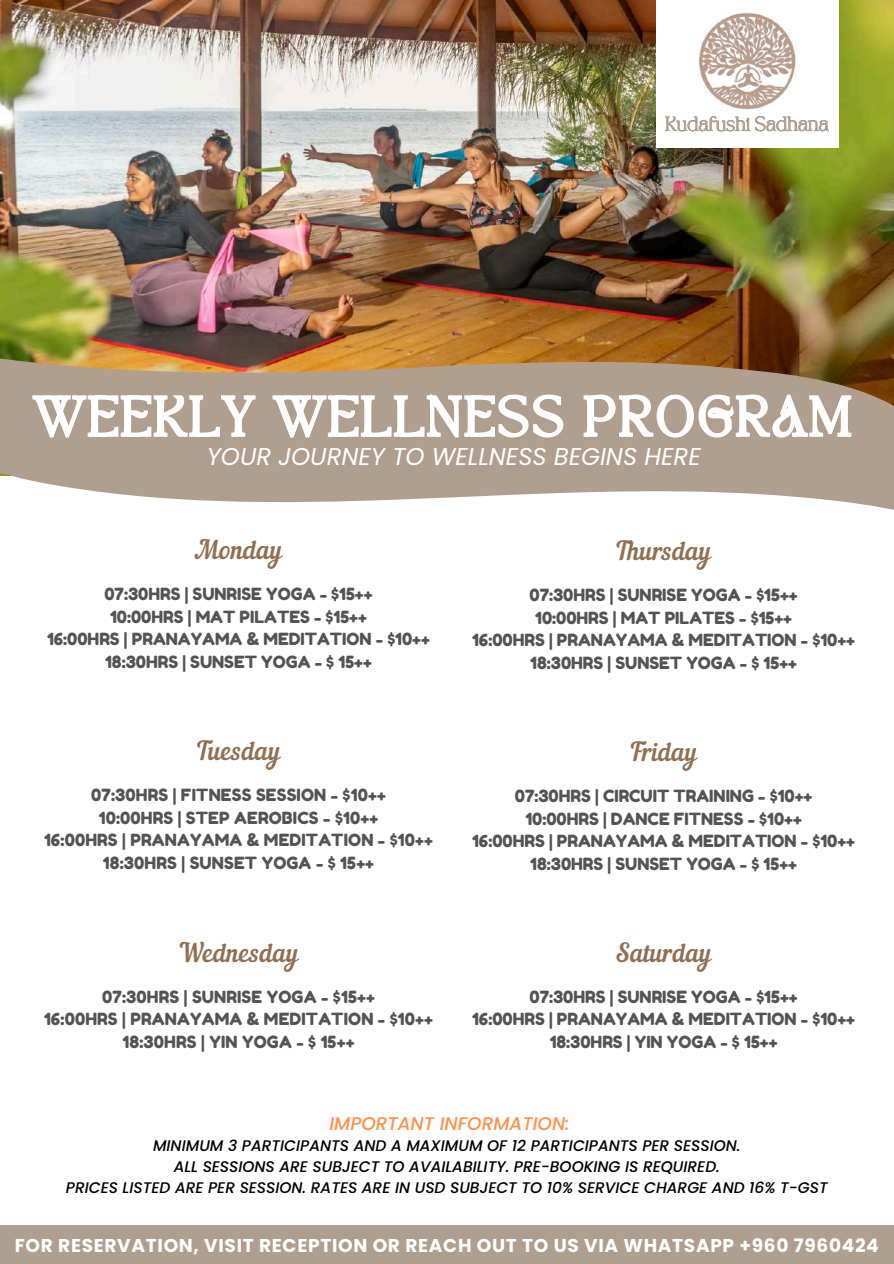
<style>
.page{position:relative;width:894px;height:1264px;background:#fff}
.page>*{position:absolute;margin:0;border:0;box-sizing:border-box;transform-origin:0 0}
.t1{font:25.8px "Nautilus Pompilius";color:#906f52}
.t2{font:italic 24.3px "Poppins";color:#fff}
.t3{font:700 18.6px "Poppins";letter-spacing:.035em;color:#fff}
.t4{font:italic 500 18.45px "Poppins";color:#ff914d}
.t5{font:16.8px/22.5px "Fredoka One";color:#545454;text-align:center}
.t6{font:italic 500 15.45px/20.7px "Poppins";color:#000;text-align:center}
</style>
<div class="page">
<img style="left:0;top:0;width:893px;height:148px">
<img style="left:0;top:148px;width:893px;height:362px">
<svg style="left:30px;top:377px;width:823px;height:65px"></svg>
<div style="left:0;top:1225px;width:893px;height:38px;background:#b09e8e"></div>
<div style="left:655px;top:0;width:183px;height:147px;background:#fff"></div>
<img style="left:698px;top:12px;width:98px;height:98px">
<svg style="left:665px;top:116px;width:164px;height:16px"></svg>
<h2 class="t2" style="left:207px;top:439px;width:495px">YOUR JOURNEY TO WELLNESS BEGINS HERE</h2>
<h1 class="t1" style="left:195px;top:539px;width:89px">Monday</h1>
<p class="t5" style="left:47px;top:582px;width:384px">07:30HRS | SUNRISE YOGA - $15++<br>10:00HRS | MAT PILATES - $15++<br>16:00HRS | PRANAYAMA &amp; MEDITATION - $10++<br>18:30HRS | SUNSET YOGA - $ 15++</p>
<h1 class="t1" style="left:615px;top:540px;width:97px">Thursday</h1>
<p class="t5" style="left:472px;top:583px;width:384px">07:30HRS | SUNRISE YOGA - $15++<br>10:00HRS | MAT PILATES - $15++<br>16:00HRS | PRANAYAMA &amp; MEDITATION - $10++<br>18:30HRS | SUNSET YOGA - $ 15++</p>
<h1 class="t1" style="left:196px;top:740px;width:86px">Tuesday</h1>
<h1 class="t1" style="left:629px;top:741px;width:69px">Friday</h1>
<p class="t5" style="left:44px;top:784px;width:390px">07:30HRS | FITNESS SESSION - $10++<br>10:00HRS | STEP AEROBICS - $10++<br>16:00HRS | PRANAYAMA &amp; MEDITATION - $10++ 18:30HRS | SUNSET YOGA - $ 15++</p>
<p class="t5" style="left:472px;top:784px;width:384px">07:30HRS | CIRCUIT TRAINING - $10++<br>10:00HRS | DANCE FITNESS - $10++<br>16:00HRS | PRANAYAMA &amp; MEDITATION - $10++ 18:30HRS | SUNSET YOGA - $ 15++</p>
<h1 class="t1" style="left:178px;top:942px;width:122px">Wednesday</h1>
<h1 class="t1" style="left:615px;top:942px;width:97px">Saturday</h1>
<p class="t5" style="left:44px;top:985px;width:390px">07:30HRS | SUNRISE YOGA - $15++<br>16:00HRS | PRANAYAMA &amp; MEDITATION - $10++<br>18:30HRS | YIN YOGA - $ 15++</p>
<p class="t5" style="left:472px;top:985px;width:384px">07:30HRS | SUNRISE YOGA - $15++<br>16:00HRS | PRANAYAMA &amp; MEDITATION - $10++<br>18:30HRS | YIN YOGA - $ 15++</p>
<p class="t4" style="left:329px;top:1110px;width:242px">IMPORTANT INFORMATION:</p>
<p class="t6" style="left:66px;top:1135px;width:763px">MINIMUM 3 PARTICIPANTS AND A MAXIMUM OF 12 PARTICIPANTS PER SESSION.<br>ALL SESSIONS ARE SUBJECT TO AVAILABILITY. PRE-BOOKING IS REQUIRED.<br>PRICES LISTED ARE PER SESSION. RATES ARE IN USD SUBJECT TO 10% SERVICE CHARGE AND 16% T-GST</p>
<p class="t3" style="left:15px;top:1232px;width:865px">FOR RESERVATION, VISIT RECEPTION OR REACH OUT TO US VIA WHATSAPP +960 7960424</p>
</div>
